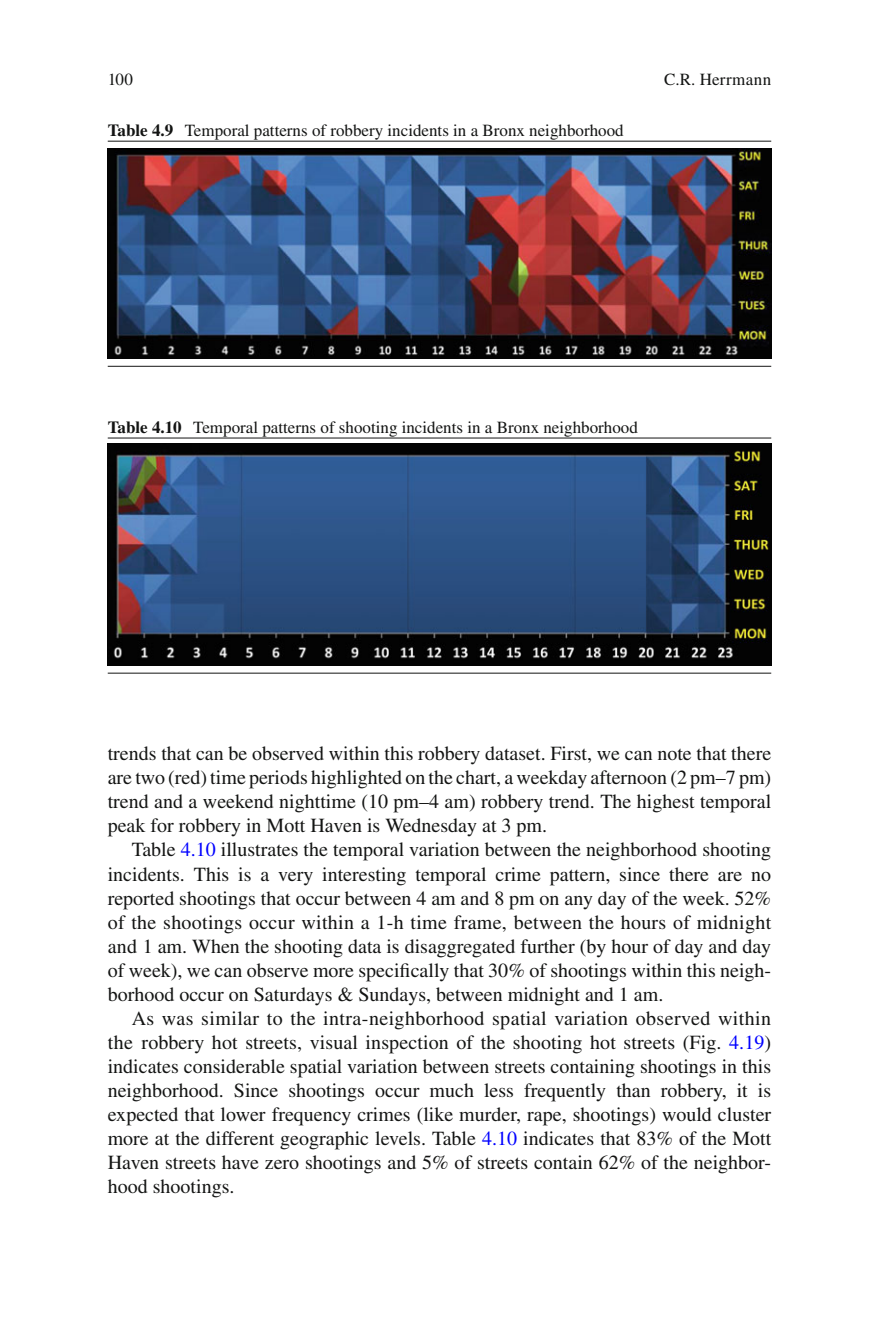
<style>
.page{position:relative;width:879px;height:1333px;background:#fff}
.page>*{position:absolute;margin:0;border:0;box-sizing:border-box;transform-origin:0 0}
.t1{font:20px/24px "Times";color:#131413;text-align:justify}
.t2{font:17px "Times";color:#131413}
.t3{font:17px "Times";letter-spacing:.025em;color:#131413}
.s1{font-weight:700}
.s2{color:#00f}
</style>
<div class="page">
<hr style="left:108px;top:141px;width:663px;height:1px;background:#131413">
<hr style="left:108px;top:366px;width:663px;height:1px;background:#131413">
<img style="left:108px;top:148px;width:663px;height:211px">
<hr style="left:108px;top:437px;width:663px;height:1px;background:#131413">
<hr style="left:108px;top:672px;width:663px;height:1px;background:#131413">
<img style="left:108px;top:444px;width:663px;height:222px">
<p class="t2" style="left:108px;top:73px;width:27px">100</p>
<p class="t3" style="left:664px;top:73px;width:108px">C.R. Herrmann</p>
<p class="t2" style="left:108px;top:124px;width:517px"><span class="s1">Table 4.9</span> Temporal patterns of robbery incidents in a Bronx neighborhood</p>
<p class="t2" style="left:108px;top:420px;width:532px"><span class="s1">Table 4.10</span> Temporal patterns of shooting incidents in a Bronx neighborhood</p>
<p class="t1" style="left:108px;top:743px;width:665px">trends that can be observed within this robbery dataset. First, we can note that there are two (red) time periods highlighted on the chart, a weekday afternoon (2 pm–7 pm) trend and a weekend nighttime (10 pm–4 am) robbery trend. The highest temporal peak for robbery in Mott Haven is Wednesday at 3 pm.</p>
<p class="t1" style="left:108px;top:839px;width:665px;text-indent:24px">Table <span class="s2">4.10</span> illustrates the temporal variation between the neighborhood shooting incidents. This is a very interesting temporal crime pattern, since there are no reported shootings that occur between 4 am and 8 pm on any day of the week. 52% of the shootings occur within a 1-h time frame, between the hours of midnight and 1 am. When the shooting data is disaggregated further (by hour of day and day of week), we can observe more speci fi cally that 30% of shootings within this neigh&shy;borhood occur on Saturdays &amp; Sundays, between midnight and 1 am.</p>
<p class="t1" style="left:108px;top:1007px;width:665px;text-indent:24px">As was similar to the intra-neighborhood spatial variation observed within the robbery hot streets, visual inspection of the shooting hot streets (Fig. <span class="s2">4.19</span> ) indicates considerable spatial variation between streets containing shootings in this neighborhood. Since shootings occur much less frequently than robbery, it is expected that lower frequency crimes (like murder, rape, shootings) would cluster more at the different geographic levels. Table <span class="s2">4.10</span> indicates that 83% of the Mott Haven streets have zero shootings and 5% of streets contain 62% of the neighbor&shy;hood shootings.</p>
</div>
